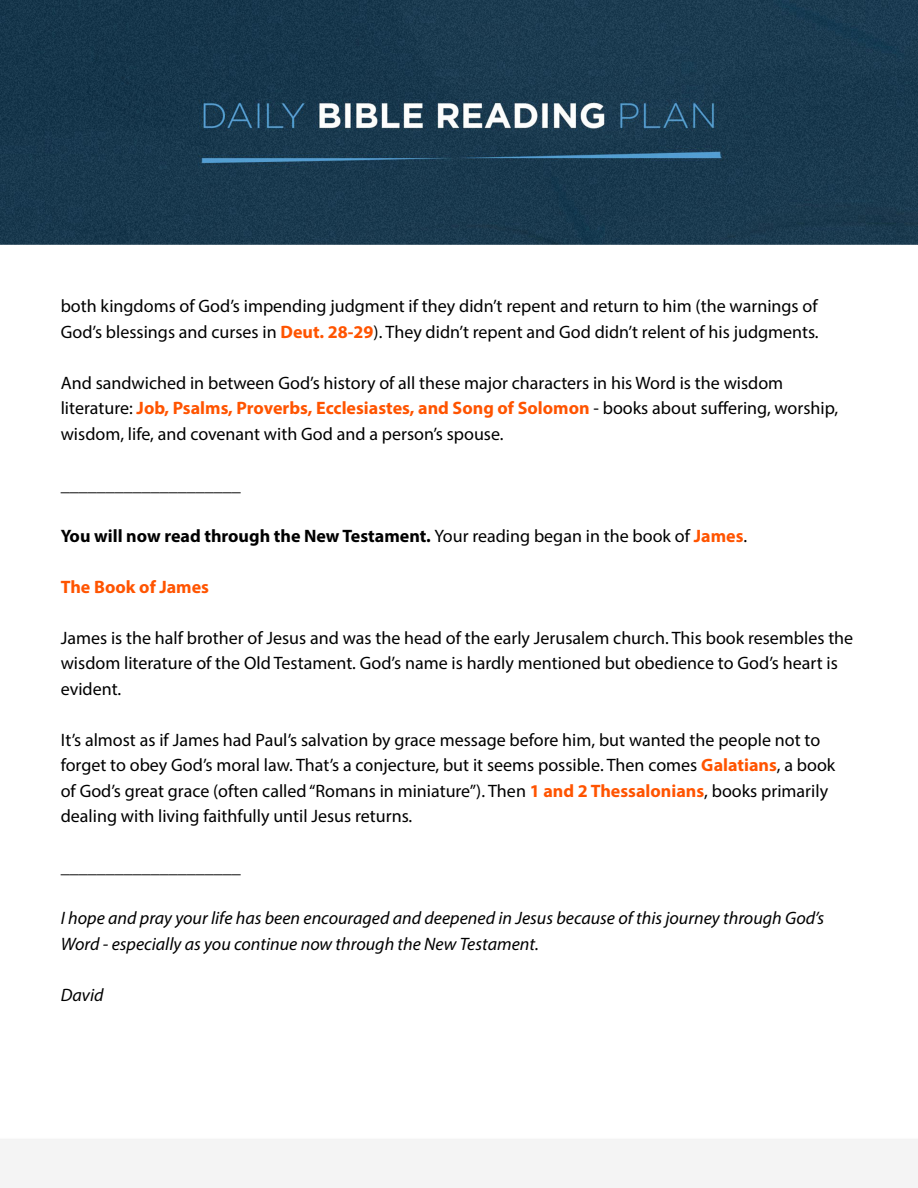
<style>
.page{position:relative;width:918px;height:1188px;background:#fff}
.page>*{position:absolute;margin:0;border:0;box-sizing:border-box;transform-origin:0 0}
.t1{font:18px/25.5px "Myriad Pro";color:#000}
.t2{font:italic 18px/25.5px "Myriad Pro";color:#000}
.t3{font:700 18px "Myriad Pro";color:#000}
.t4{font:700 18px "Myriad Pro";color:#ff5400}
.s1{font-weight:700;color:#ff5400}
.s2{font-weight:400}
.s3{color:#ff5400}
</style>
<div class="page">
<img style="left:0;top:0;width:918px;height:1188px">
<p class="t1" style="left:61px;top:293px;width:759px">both kingdoms of God’s impending judgment if they didn’t repent and return to him (the warnings of<br>God’s blessings and curses in <span class="s1">Deut. 28-29</span>). They didn’t repent and God didn’t relent of his judgments.</p>
<p class="t1" style="left:61px;top:369px;width:779px">And sandwiched in between God’s history of all these major characters in his Word is the wisdom literature: <span class="s1">Job, Psalms, Proverbs, Ecclesiastes, and Song of Solomon</span> - books about suffering, worship, wisdom, life, and covenant with God and a person’s spouse.</p>
<p class="t1" style="left:61px;top:471px;width:181px">____________________</p>
<p class="t3" style="left:61px;top:524px;width:688px">You will now read through the New Testament. <span class="s2">Your reading began in the book of</span> <span class="s3">James</span><span class="s2">.</span></p>
<p class="t4" style="left:61px;top:575px;width:150px">The Book of James</p>
<p class="t1" style="left:61px;top:624px;width:794px">James is the half brother of Jesus and was the head of the early Jerusalem church. This book resembles the wisdom literature of the Old Testament. God’s name is hardly mentioned but obedience to God’s heart is evident.</p>
<p class="t1" style="left:61px;top:726px;width:776px">It’s almost as if James had Paul’s salvation by grace message before him, but wanted the people not to forget to obey God’s moral law. That’s a conjecture, but it seems possible. Then comes <span class="s1">Galatians</span>, a book of God’s great grace (often called “Romans in miniature”). Then <span class="s1">1 and 2 Thessalonians</span>, books primarily dealing with living faithfully until Jesus returns.</p>
<p class="t1" style="left:61px;top:854px;width:181px">____________________</p>
<p class="t2" style="left:61px;top:905px;width:765px">I hope and pray your life has been encouraged and deepened in Jesus because of this journey through God’s<br>Word - especially as you continue now through the New Testament.</p>
<p class="t2" style="left:61px;top:981px;width:45px">David</p>
</div>
